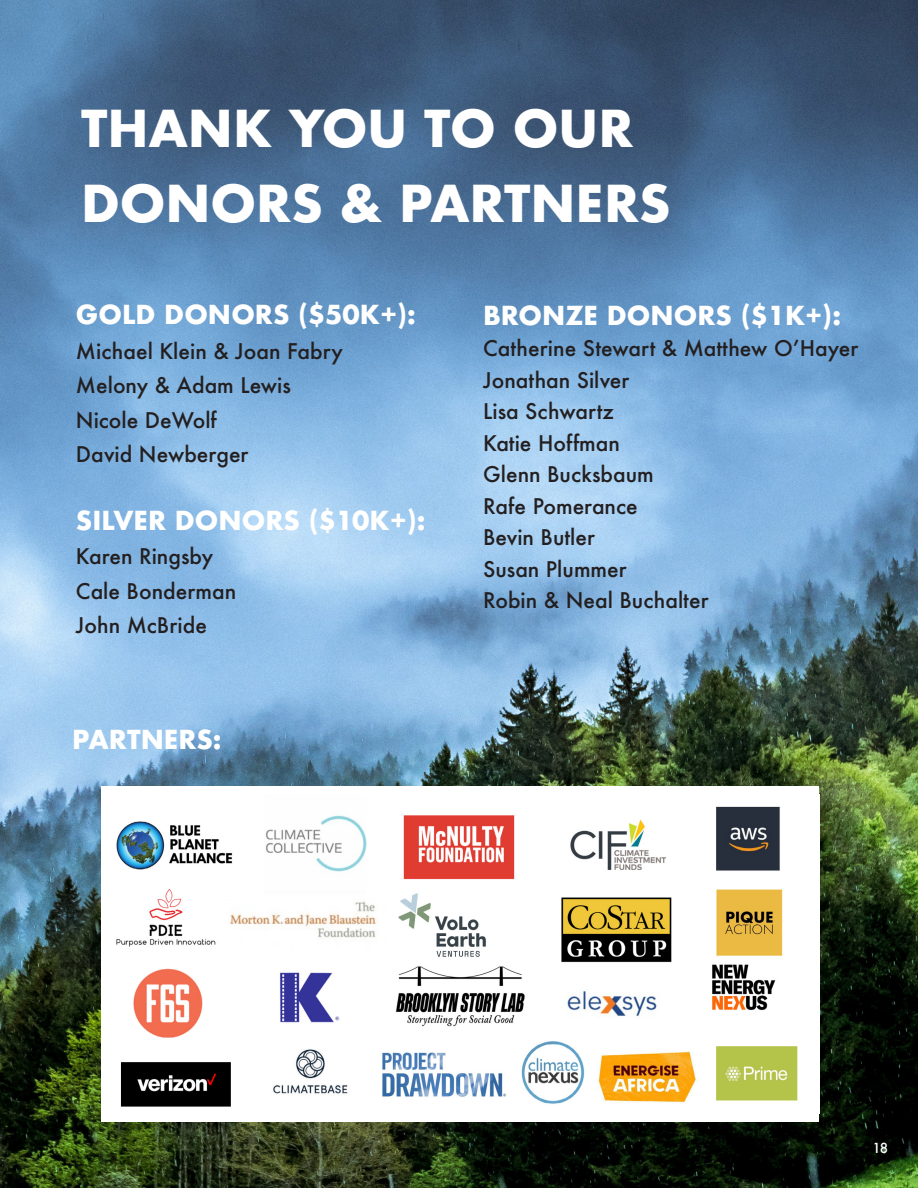
<style>
.page{position:relative;width:918px;height:1188px;background:#fff}
.page>*{position:absolute;margin:0;border:0;box-sizing:border-box;transform-origin:0 0}
._51_Main_Headers_bla{font:700 49.5px "Futura";letter-spacing:-.005em;color:#fff}
.t1{font:700 25.5px "Futura";color:#fff}
.t2{font:500 21px "Futura";color:#231f20}
.t3{font:500 13.5px "Futura";color:#fff}
</style>
<div class="page">
<img style="left:0;top:0;width:918px;height:1188px">
<div style="left:101px;top:787px;width:718px;height:335px;background:#fff"></div>
<img style="left:116px;top:806px;width:682px;height:301px">
<p class="_51_Main_Headers_bla" style="left:81px;top:92px;width:554px">THANK YOU TO OUR</p>
<p class="_51_Main_Headers_bla" style="left:81px;top:167px;width:591px">DONORS &amp; PARTNERS</p>
<p class="t1" style="left:76px;top:296px;width:341px">GOLD DONORS ($50K+):</p>
<p class="t2" style="left:76px;top:336px;width:268px">Michael Klein &amp; Joan Fabry</p>
<p class="t2" style="left:76px;top:371px;width:216px">Melony &amp; Adam Lewis</p>
<p class="t2" style="left:76px;top:405px;width:142px">Nicole DeWolf</p>
<p class="t2" style="left:76px;top:440px;width:174px">David Newberger</p>
<p class="t1" style="left:76px;top:501px;width:351px">SILVER DONORS ($10K+):</p>
<p class="t2" style="left:76px;top:542px;width:139px">Karen Ringsby</p>
<p class="t2" style="left:76px;top:576px;width:162px">Cale Bonderman</p>
<p class="t2" style="left:76px;top:611px;width:132px">John McBride</p>
<p class="t1" style="left:72px;top:721px;width:151px">PARTNERS:</p>
<p class="t1" style="left:483px;top:297px;width:359px">BRONZE DONORS ($1K+):</p>
<p class="t2" style="left:483px;top:334px;width:377px">Catherine Stewart &amp; Matthew O’Hayer</p>
<p class="t2" style="left:483px;top:366px;width:148px">Jonathan Silver</p>
<p class="t2" style="left:483px;top:397px;width:132px">Lisa Schwartz</p>
<p class="t2" style="left:483px;top:429px;width:138px">Katie Hoffman</p>
<p class="t2" style="left:483px;top:460px;width:172px">Glenn Bucksbaum</p>
<p class="t2" style="left:483px;top:492px;width:156px">Rafe Pomerance</p>
<p class="t2" style="left:483px;top:523px;width:113px">Bevin Butler</p>
<p class="t2" style="left:483px;top:555px;width:145px">Susan Plummer</p>
<p class="t2" style="left:483px;top:586px;width:227px">Robin &amp; Neal Buchalter</p>
<p class="t3" style="left:873px;top:1139px;width:17px">18</p>
</div>
